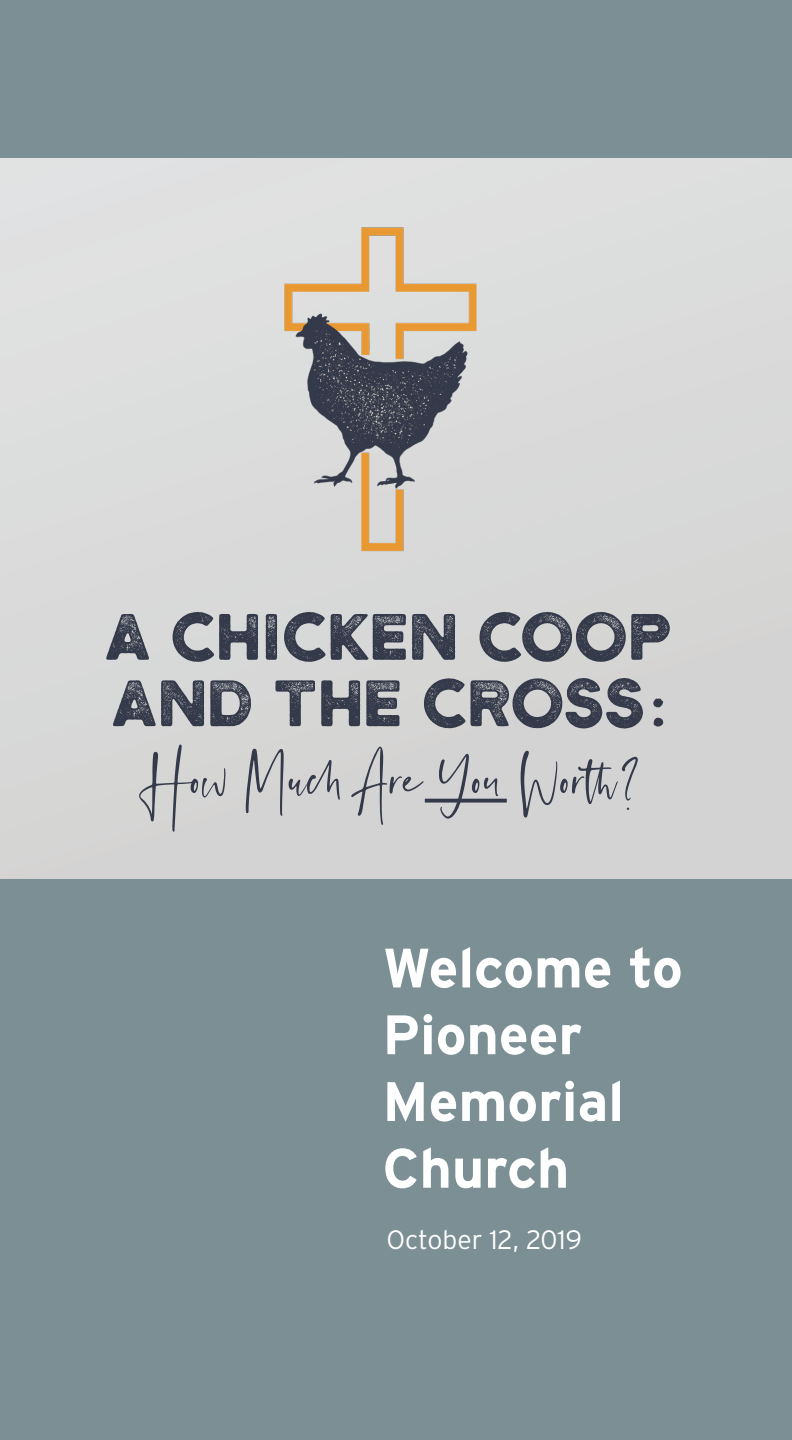
<style>
.page{position:relative;width:792px;height:1440px;background:#7b8f95}
.page>*{position:absolute;margin:0;border:0;box-sizing:border-box;transform-origin:0 0}
.t1{font:76px/66.4px "Henrik";color:#353a4a}
.t2{font:66px "Anastacy";color:#353a4a}
.t3{font:700 55.4px/66.8px "Interstate";color:#fff}
.t4{font:300 26.6px "Interstate";color:#fff}
.s1{font-family:"Bradley Hand ITCTT";font-weight:700}
</style>
<div class="page">
<div style="left:0;top:158px;width:792px;height:720px;background:#d8d9d8"></div>
<img style="left:284px;top:227px;width:193px;height:325px">
<svg style="left:425px;top:799px;width:82px;height:4px"></svg>
<p class="t1" style="left:107px;top:607px;width:570px">A CHICKEN COOP<br>AND THE CROSS<span class="s1">:</span></p>
<p class="t2" style="left:141px;top:741px;width:501px">How Much Are You Worth?</p>
<p class="t3" style="left:382px;top:934px;width:302px">Welcome to<br>Pioneer<br>Memorial<br>Church</p>
<p class="t4" style="left:386px;top:1225px;width:197px">October 12, 2019</p>
</div>
